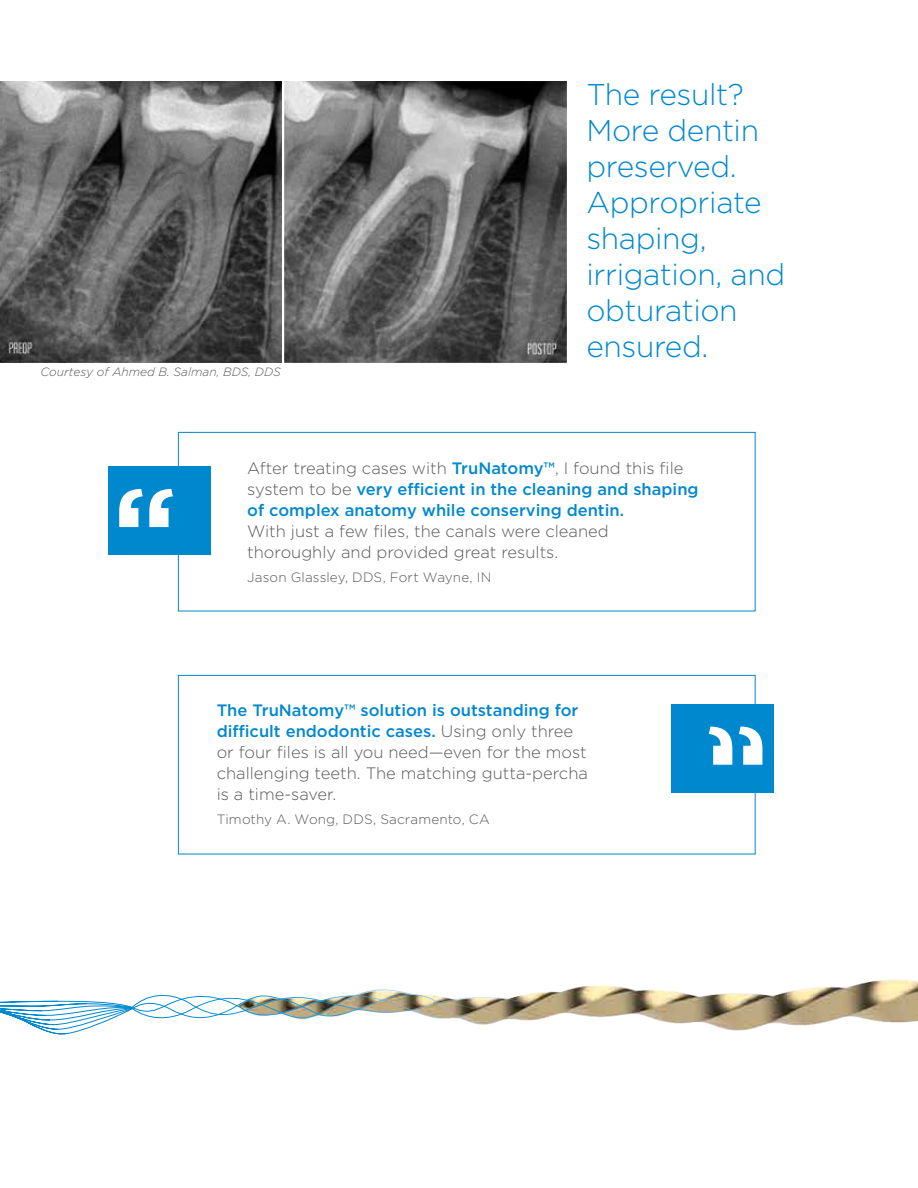
<style>
.page{position:relative;width:918px;height:1188px;background:#fff}
.page>*{position:absolute;margin:0;border:0;box-sizing:border-box;transform-origin:0 0}
.t1{font:700 118.5px "Gotham";color:#fff}
.t2{font:300 30px/36px "Gotham";letter-spacing:-.015em;color:#0088ce}
.t3{font:300 16.5px/21px "Gotham";color:#58595b}
.t4{font:500 16.5px/21px "Gotham";color:#0088ce}
.t5{font:300 13.5px "Gotham";letter-spacing:.01em;color:#58595b}
.t6{font:italic 300 12px "Gotham";color:#58595b}
.s1{font-weight:300;color:#58595b}
.s2{font-weight:500;color:#0088ce}
</style>
<div class="page">
<img style="left:177px;top:813px;width:741px;height:218px">
<svg style="left:0;top:848px;width:562px;height:187px"></svg>
<img style="left:0;top:81px;width:281px;height:281px">
<img style="left:285px;top:81px;width:281px;height:281px">
<div style="left:178px;top:432px;width:578px;height:179px;border:1px solid #0088ce"></div>
<div style="left:178px;top:675px;width:578px;height:179px;border:1px solid #0088ce"></div>
<div style="left:671px;top:704px;width:103px;height:88px;background:#0088ce"></div>
<div style="left:108px;top:466px;width:103px;height:89px;background:#0088ce"></div>
<p class="t6" style="left:40px;top:366px;width:242px">Courtesy of Ahmed B. Salman, BDS, DDS</p>
<h2 class="t2" style="left:586px;top:76px;width:200px">The result?<br>More dentin preserved.<br>Appropriate shaping, irrigation, and obturation ensured.</h2>
<h1 class="t1" style="left:112px;top:462px;width:65px">“</h1>
<p class="t4" style="left:247px;top:458px;width:453px"><span class="s1">After treating cases with</span> TruNatomy™<span class="s1">, I found this file system to be</span> very efficient in the cleaning and shaping of complex anatomy while conserving dentin.</p>
<p class="t3" style="left:247px;top:520px;width:363px">With just a few files, the canals were cleaned thoroughly and provided great results.</p>
<p class="t5" style="left:247px;top:569px;width:246px">Jason Glassley, DDS, Fort Wayne, IN</p>
<p class="t3" style="left:217px;top:699px;width:373px"><span class="s2">The TruNatomy™ solution is outstanding for difficult endodontic cases.</span> Using only three or four files is all you need—even for the most challenging teeth. The matching gutta-percha is a time-saver.</p>
<p class="t5" style="left:217px;top:810px;width:275px">Timothy A. Wong, DDS, Sacramento, CA</p>
</div>
